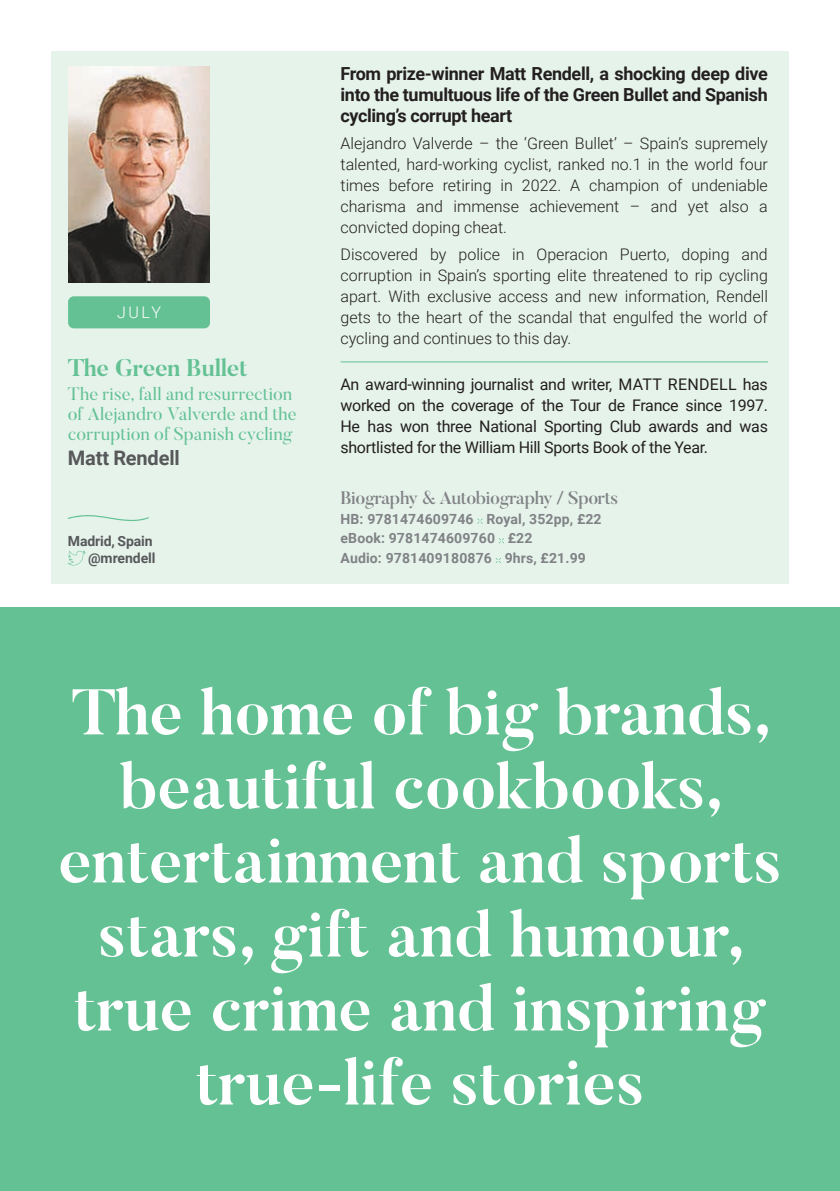
<style>
.page{position:relative;width:840px;height:1191px;background:#fff}
.page>*{position:absolute;margin:0;border:0;box-sizing:border-box;transform-origin:0 0}
.t1{font:700 64px/74px "Butler";color:#fff;text-align:center}
.t2{font:700 24px "Butler";letter-spacing:-.01em;color:#63c194}
.t3{font:700 20px "Roboto";letter-spacing:-.01em;color:#57585a}
.t4{font:700 18px/21px "Roboto";letter-spacing:-.02em;color:#231f20;text-align:justify}
.t5{font:18px/20px "Butler";letter-spacing:.01em;color:#63c194}
.t6{font:500 18px "Butler";letter-spacing:-.02em;color:#808285}
.t7{font:300 16px/21px "Roboto";color:#231f20;text-align:justify}
.t8{font:16px/21px "Roboto";letter-spacing:-.02em;color:#231f20;text-align:justify}
.t9{font:300 16px "Roboto";color:#fff}
.t10{font:700 14px "Roboto";letter-spacing:.01em;color:#808285}
.t11{font:700 14px "Roboto";letter-spacing:-.01em;color:#57585a}
</style>
<div class="page">
<div style="left:51px;top:51px;width:737px;height:532px;background:#e6f3eb"></div>
<div style="left:68px;top:296px;width:142px;height:32px;background:#63c194;border-radius:6px"></div>
<img style="left:68px;top:67px;width:142px;height:216px">
<svg style="left:68px;top:515px;width:81px;height:6px"></svg>
<hr style="left:340px;top:361px;width:427px;height:1px;background:#63c194">
<div style="left:0;top:607px;width:839px;height:584px;background:#63c194"></div>
<svg style="left:477px;top:518px;width:5px;height:6px"></svg>
<svg style="left:498px;top:538px;width:6px;height:5px"></svg>
<svg style="left:495px;top:558px;width:5px;height:5px"></svg>
<svg style="left:68px;top:550px;width:17px;height:15px"></svg>
<p class="t9" style="left:117px;top:301px;width:45px">JULY</p>
<p class="t2" style="left:68px;top:352px;width:181px">The Green Bullet</p>
<p class="t5" style="left:68px;top:383px;width:230px">The rise, fall and resurrection of Alejandro Valverde and the corruption of Spanish cycling</p>
<p class="t3" style="left:68px;top:444px;width:113px">Matt Rendell</p>
<p class="t11" style="left:68px;top:531px;width:86px">Madrid, Spain</p>
<p class="t11" style="left:88px;top:548px;width:69px">@mrendell</p>
<p class="t4" style="left:340px;top:63px;width:428px">From prize-winner Matt Rendell, a shocking deep dive into the tumultuous life of the Green Bullet and Spanish cycling’s corrupt heart</p>
<p class="t7" style="left:340px;top:132px;width:428px">Alejandro Valverde – the ‘Green Bullet’ – Spain’s supremely talented, hard-working cyclist, ranked no.1 in the world four times before retiring in 2022. A champion of undeniable charisma and immense achievement – and yet also a convicted doping cheat.</p>
<p class="t7" style="left:340px;top:243px;width:428px">Discovered by police in Operacion Puerto, doping and corruption in Spain’s sporting elite threatened to rip cycling apart. With exclusive access and new information, Rendell gets to the heart of the scandal that engulfed the world of cycling and continues to this day.</p>
<p class="t8" style="left:340px;top:373px;width:428px">An award-winning journalist and writer, MATT RENDELL has worked on the coverage of the Tour de France since 1997.<br>He has won three National Sporting Club awards and was shortlisted for the William Hill Sports Book of the Year.</p>
<p class="t6" style="left:340px;top:486px;width:279px">Biography &amp; Autobiography / Sports</p>
<p class="t10" style="left:340px;top:509px;width:262px">HB: 9781474609746 Royal, 352pp, £22</p>
<p class="t10" style="left:340px;top:528px;width:193px">eBook: 9781474609760 £22</p>
<p class="t10" style="left:340px;top:548px;width:247px">Audio: 9781409180876 9hrs, £21.99</p>
<p class="t1" style="left:58px;top:676px;width:724px">The home of big brands, beautiful cookbooks, entertainment and sports stars, gift and humour, true crime and inspiring true-life stories</p>
</div>
